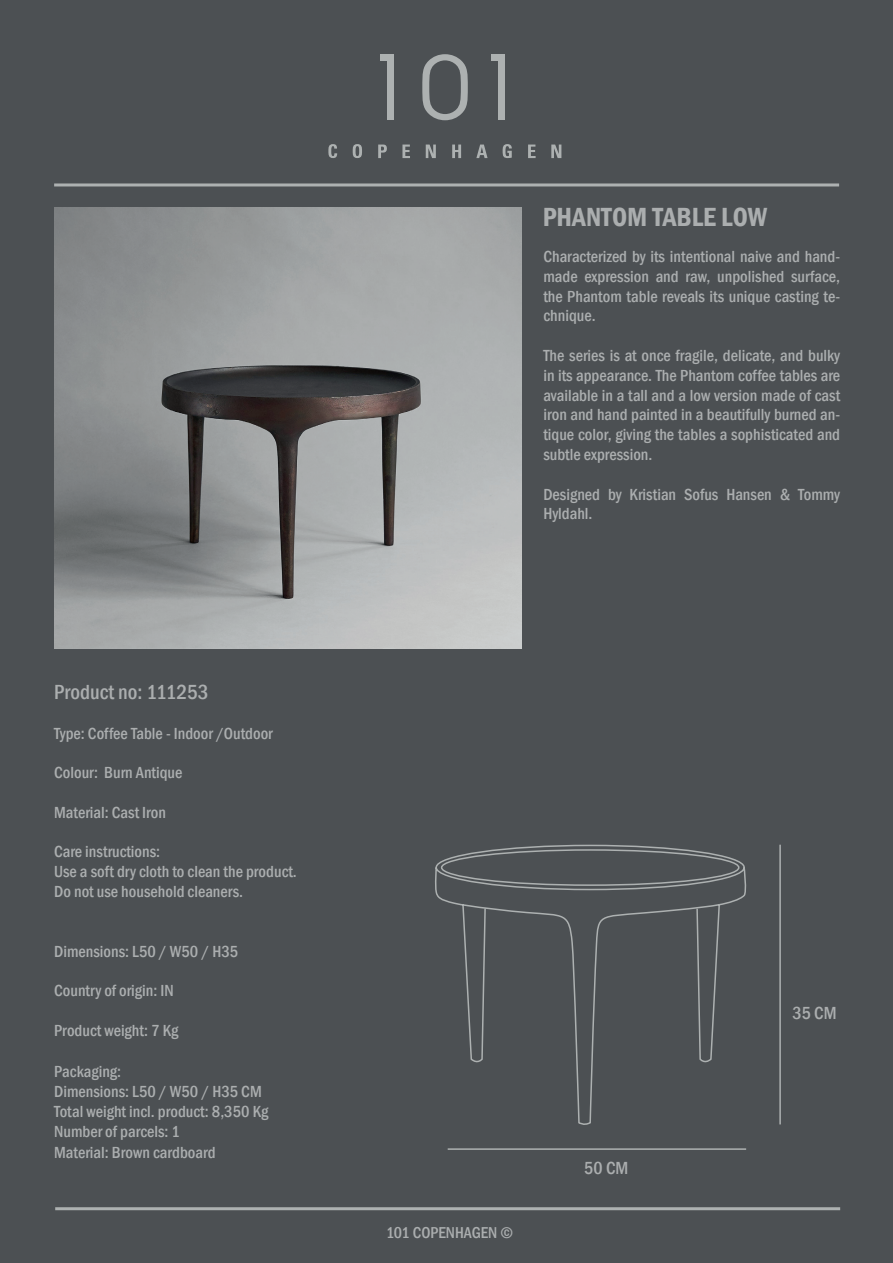
<style>
.page{position:relative;width:893px;height:1263px;background:#4c5053}
.page>*{position:absolute;margin:0;border:0;box-sizing:border-box;transform-origin:0 0}
.t1{font:600 condensed 27px "Franklin Gothic";color:#abaeaf}
.t2{font:500 condensed 21px "Franklin Gothic";color:#abaeaf}
.t3{font:500 condensed 18px "Franklin Gothic";color:#abaeaf}
.t4{font:500 condensed 16.5px/19.8px "Franklin Gothic";color:#abaeaf}
.t5{font:500 condensed 16.2px "Franklin Gothic";color:#abaeaf}
</style>
<div class="page">
<img style="left:54px;top:207px;width:468px;height:441px">
<svg style="left:422px;top:54px;width:46px;height:66px"></svg>
<div style="left:498px;top:58px;width:6px;height:62px;background:#adb1b1"></div>
<div style="left:491px;top:54px;width:13px;height:7px;background:#adb1b1"></div>
<div style="left:387px;top:58px;width:7px;height:62px;background:#adb1b1"></div>
<div style="left:380px;top:54px;width:13px;height:7px;background:#adb1b1"></div>
<svg style="left:328px;top:144px;width:9px;height:14px"></svg>
<svg style="left:353px;top:144px;width:9px;height:14px"></svg>
<svg style="left:378px;top:145px;width:9px;height:13px"></svg>
<svg style="left:402px;top:145px;width:8px;height:13px"></svg>
<svg style="left:426px;top:145px;width:10px;height:13px"></svg>
<svg style="left:452px;top:145px;width:9px;height:13px"></svg>
<svg style="left:476px;top:145px;width:12px;height:13px"></svg>
<svg style="left:503px;top:144px;width:9px;height:14px"></svg>
<svg style="left:528px;top:145px;width:8px;height:13px"></svg>
<svg style="left:551px;top:145px;width:10px;height:13px"></svg>
<hr style="left:54px;top:183px;width:785px;height:3px;background:#adb1b1">
<hr style="left:55px;top:1207px;width:785px;height:3px;background:#adb1b1">
<hr style="left:779px;top:845px;width:2px;height:279px;background:#adb1b1">
<svg style="left:435px;top:844px;width:314px;height:364px"></svg>
<p class="t2" style="left:54px;top:678px;width:156px">Product no: 111253</p>
<p class="t4" style="left:54px;top:723px;width:220px">Type: Coffee Table - Indoor /Outdoor</p>
<p class="t4" style="left:54px;top:763px;width:130px">Colour: Burn Antique</p>
<p class="t4" style="left:54px;top:802px;width:114px">Material: Cast Iron</p>
<p class="t4" style="left:54px;top:842px;width:244px">Care instructions:<br>Use a soft dry cloth to clean the product.<br>Do not use household cleaners.</p>
<p class="t4" style="left:54px;top:941px;width:186px">Dimensions: L50 / W50 / H35</p>
<p class="t4" style="left:54px;top:980px;width:121px">Country of origin: IN</p>
<p class="t4" style="left:54px;top:1020px;width:126px">Product weight: 7 Kg</p>
<p class="t4" style="left:54px;top:1061px;width:216px">Packaging:<br>Dimensions: L50 / W50 / H35 CM<br>Total weight incl. product: 8,350 Kg<br>Number of parcels: 1</p>
<p class="t4" style="left:54px;top:1142px;width:163px">Material: Brown cardboard</p>
<h1 class="t1" style="left:543px;top:199px;width:226px">PHANTOM TABLE LOW</h1>
<p class="t4" style="left:543px;top:246px;width:298px;text-align:justify">Characterized by its intentional naive and hand&shy;made expression and raw, unpolished surface, the Phantom table reveals its unique casting te&shy;chnique.</p>
<p class="t4" style="left:543px;top:345px;width:298px;text-align:justify">The series is at once fragile, delicate, and bulky in its appearance. The Phantom coffee tables are available in a tall and a low version made of cast iron and hand painted in a beautifully burned an&shy;tique color, giving the tables a sophisticated and subtle expression.</p>
<p class="t4" style="left:543px;top:484px;width:298px">Designed by Kristian Sofus Hansen &amp; Tommy<br>Hyldahl.</p>
<p class="t5" style="left:386px;top:1222px;width:128px">101 COPENHAGEN ©</p>
<p class="t3" style="left:584px;top:1156px;width:46px">50 CM</p>
<p class="t3" style="left:792px;top:1001px;width:46px">35 CM</p>
</div>
